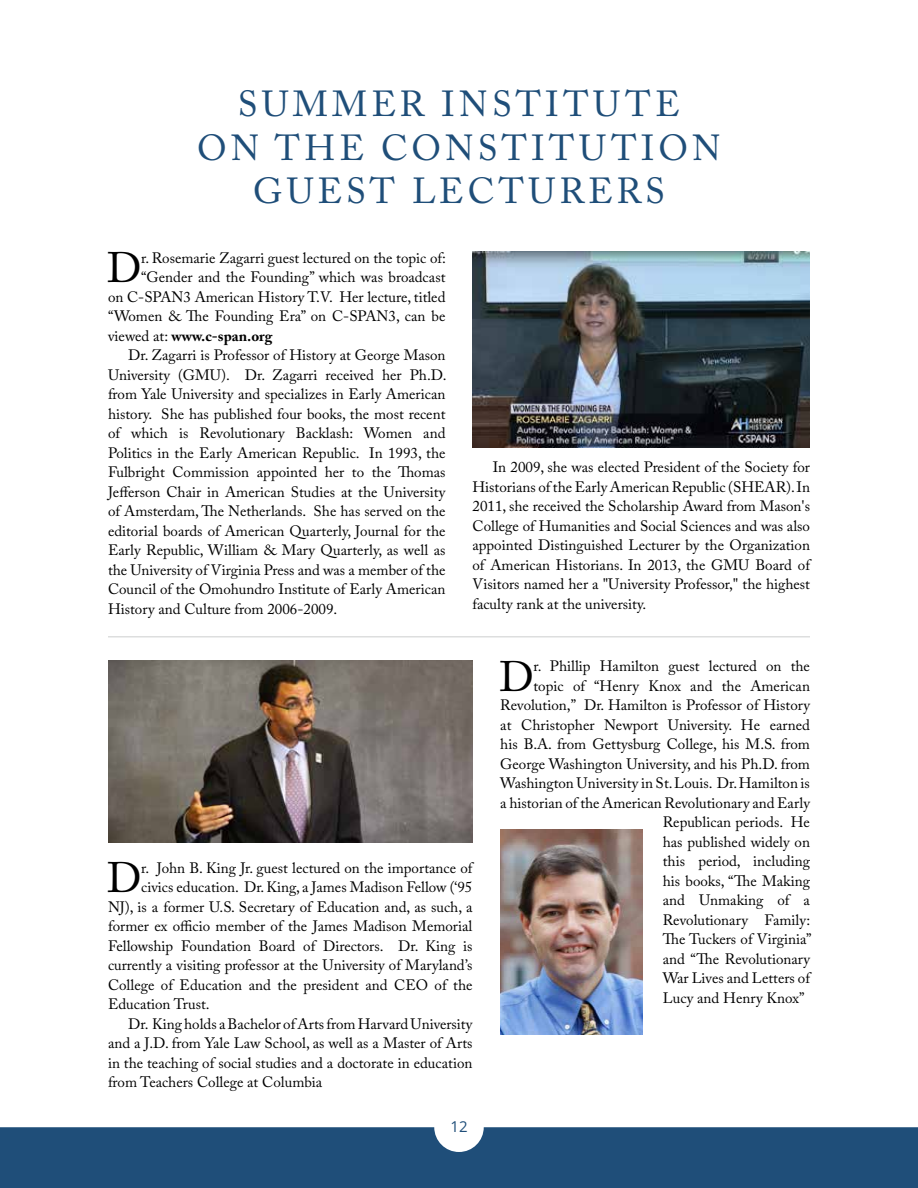
<style>
.page{position:relative;width:918px;height:1188px;background:#fff}
.page>*{position:absolute;margin:0;border:0;box-sizing:border-box;transform-origin:0 0}
.t1{font:42.45px "Adobe Caslon Pro";color:#000}
.t2{font:36px/43.2px "Adobe Caslon Pro";letter-spacing:.115em;color:#1f4e79;text-align:center}
.t3{font:15px/19.5px "Adobe Caslon Pro";color:#000;text-align:justify}
.t4{font:700 15px "Adobe Caslon Pro";color:#000}
.t5{font:15px "Open Sans";color:#1f4e79}
.s1{font-weight:400}
</style>
<div class="page">
<img style="left:472px;top:252px;width:338px;height:196px">
<img style="left:108px;top:660px;width:364px;height:182px">
<img style="left:500px;top:830px;width:143px;height:205px">
<hr style="left:108px;top:636px;width:702px;height:2px;background:#dddede">
<div style="left:0;top:1127px;width:918px;height:61px;background:#1f4e79"></div>
<h2 class="t2" style="left:197px;top:82px;width:525px">SUMMER INSTITUTE<br>ON THE CONSTITUTION<br>GUEST LECTURERS</h2>
<h1 class="t1" style="left:107px;top:243px;width:36px">D</h1>
<p class="t3" style="left:141px;top:248px;width:306px">r. Rosemarie Zagarri guest lectured on the topic of:</p>
<p class="t3" style="left:141px;top:267px;width:306px">“Gender and the Founding” which was broadcast</p>
<p class="t3" style="left:108px;top:287px;width:339px">on C-SPAN3 American History T.V. Her lecture, titled</p>
<p class="t3" style="left:108px;top:306px;width:339px">“Women &amp; The Founding Era” on C-SPAN3, can be</p>
<p class="t4" style="left:108px;top:327px;width:166px"><span class="s1">viewed at:</span> www.c-span.org</p>
<p class="t3" style="left:128px;top:345px;width:319px">Dr. Zagarri is Professor of History at George Mason</p>
<p class="t3" style="left:108px;top:365px;width:340px">University (GMU). Dr. Zagarri received her Ph.D.</p>
<p class="t3" style="left:108px;top:384px;width:339px">from Yale University and specializes in Early American</p>
<p class="t3" style="left:108px;top:404px;width:339px">history. She has published four books, the most recent</p>
<p class="t3" style="left:108px;top:423px;width:339px">of which is Revolutionary Backlash: Women and</p>
<p class="t3" style="left:108px;top:443px;width:339px">Politics in the Early American Republic. In 1993, the</p>
<p class="t3" style="left:108px;top:462px;width:339px">Fulbright Commission appointed her to the Thomas</p>
<p class="t3" style="left:108px;top:482px;width:339px">Jefferson Chair in American Studies at the University</p>
<p class="t3" style="left:108px;top:501px;width:339px">of Amsterdam, The Netherlands. She has served on the</p>
<p class="t3" style="left:108px;top:521px;width:339px">editorial boards of American Quarterly, Journal for the</p>
<p class="t3" style="left:108px;top:540px;width:339px">Early Republic, William &amp; Mary Quarterly, as well as</p>
<p class="t3" style="left:108px;top:560px;width:339px">the University of Virginia Press and was a member of the</p>
<p class="t3" style="left:108px;top:579px;width:339px">Council of the Omohundro Institute of Early American</p>
<p class="t3" style="left:108px;top:599px;width:231px">History and Culture from 2006-2009.</p>
<p class="t3" style="left:473px;top:457px;width:341px;text-indent:20px">In 2009, she was elected President of the Society for Historians of the Early American Republic (SHEAR). In 2011, she received the Scholarship Award from Mason's College of Humanities and Social Sciences and was also appointed Distinguished Lecturer by the Organization of American Historians. In 2013, the GMU Board of Visitors named her a "University Professor," the highest faculty rank at the university.</p>
<h1 class="t1" style="left:107px;top:853px;width:36px">D</h1>
<p class="t3" style="left:141px;top:858px;width:335px">r. John B. King Jr. guest lectured on the importance of</p>
<p class="t3" style="left:141px;top:877px;width:333px">civics education. Dr. King, a James Madison Fellow (‘95</p>
<p class="t3" style="left:108px;top:897px;width:366px">NJ), is a former U.S. Secretary of Education and, as such, a</p>
<p class="t3" style="left:108px;top:916px;width:366px">former ex officio member of the James Madison Memorial</p>
<p class="t3" style="left:108px;top:936px;width:366px">Fellowship Foundation Board of Directors. Dr. King is</p>
<p class="t3" style="left:108px;top:955px;width:366px">currently a visiting professor at the University of Maryland’s</p>
<p class="t3" style="left:108px;top:975px;width:366px">College of Education and the president and CEO of the</p>
<p class="t3" style="left:108px;top:994px;width:103px">Education Trust.</p>
<p class="t3" style="left:128px;top:1014px;width:346px">Dr. King holds a Bachelor of Arts from Harvard University</p>
<p class="t3" style="left:108px;top:1033px;width:366px">and a J.D. from Yale Law School, as well as a Master of Arts</p>
<p class="t3" style="left:108px;top:1053px;width:366px">in the teaching of social studies and a doctorate in education</p>
<p class="t3" style="left:108px;top:1072px;width:216px">from Teachers College at Columbia</p>
<p class="t5" style="left:450px;top:1116px;width:19px">12</p>
<h1 class="t1" style="left:499px;top:651px;width:36px">D</h1>
<p class="t3" style="left:534px;top:656px;width:278px">r. Phillip Hamilton guest lectured on the</p>
<p class="t3" style="left:534px;top:676px;width:278px">topic of “Henry Knox and the American</p>
<p class="t3" style="left:500px;top:695px;width:312px">Revolution,” Dr. Hamilton is Professor of History</p>
<p class="t3" style="left:500px;top:715px;width:311px">at Christopher Newport University. He earned</p>
<p class="t3" style="left:500px;top:734px;width:311px">his B.A. from Gettysburg College, his M.S. from</p>
<p class="t3" style="left:500px;top:754px;width:311px">George Washington University, and his Ph.D. from</p>
<p class="t3" style="left:500px;top:773px;width:311px">Washington University in St. Louis. Dr. Hamilton is</p>
<p class="t3" style="left:500px;top:793px;width:312px">a historian of the American Revolutionary and Early</p>
<p class="t3" style="left:663px;top:812px;width:149px">Republican periods. He</p>
<p class="t3" style="left:663px;top:832px;width:149px">has published widely on</p>
<p class="t3" style="left:663px;top:851px;width:149px">this period, including</p>
<p class="t3" style="left:663px;top:871px;width:149px">his books, “The Making</p>
<p class="t3" style="left:663px;top:890px;width:149px">and Unmaking of a</p>
<p class="t3" style="left:663px;top:910px;width:149px">Revolutionary Family:</p>
<p class="t3" style="left:663px;top:929px;width:150px">The Tuckers of Virginia”</p>
<p class="t3" style="left:663px;top:949px;width:149px">and “The Revolutionary</p>
<p class="t3" style="left:663px;top:968px;width:150px">War Lives and Letters of</p>
<p class="t3" style="left:663px;top:988px;width:143px">Lucy and Henry Knox”</p>
</div>
